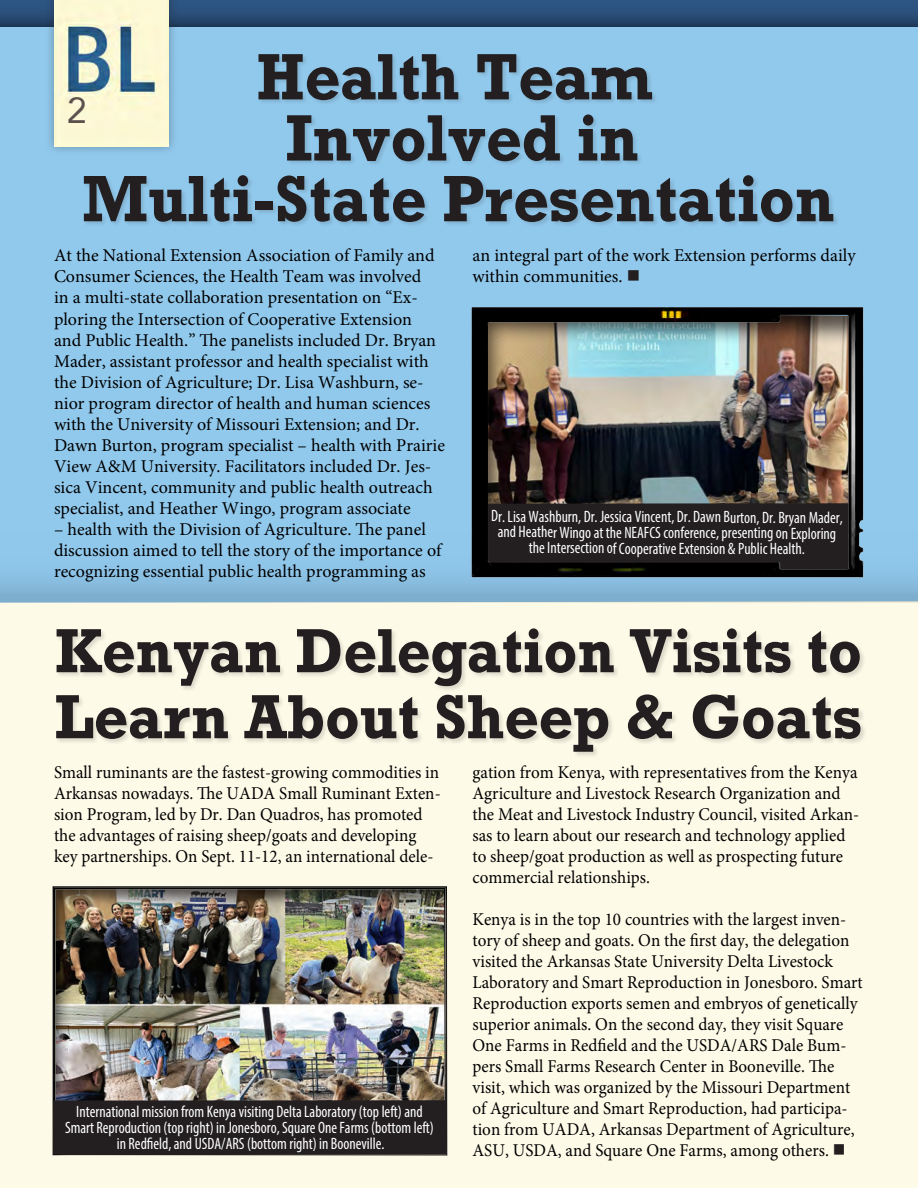
<style>
.page{position:relative;width:918px;height:1188px;background:#fdfae8}
.page>*{position:absolute;margin:0;border:0;box-sizing:border-box;transform-origin:0 0}
.t1{font:700 61.5px "Rockwell";color:#231f20;scale:.95 1}
.t2{font:700 58.5px/66px "Rockwell";color:#231f20;scale:.94 1}
.t3{font:36px "Avenir";color:#5d514e}
.t4{font:18px/21px "Minion Pro";color:#000;scale:.95 1}
.t5{font:18px/21px "Minion Pro";color:#000}
.t6{font:condensed 16.5px/15.8px "Myriad Pro";color:#fff;text-align:center;scale:.95 1}
.s1{color:#231f20}
</style>
<div class="page">
<div style="left:0;top:27px;width:918px;height:481px;background:#91c9ed"></div>
<svg style="left:0;top:508px;width:918px;height:95px;background:#8dc2e3"></svg>
<svg style="left:0;top:0;width:918px;height:27px;background:#284b74"></svg>
<div style="left:44px;top:0;width:135px;height:156px;background:#231f20;opacity:.35"></div>
<img style="left:54px;top:0;width:115px;height:147px">
<img style="left:447px;top:291px;width:439px;height:305px">
<div style="left:83px;top:174px;width:756px;height:54px;background:#231f20;opacity:.15"></div>
<div style="left:56px;top:628px;width:811px;height:130px;background:#231f20;opacity:.15"></div>
<div style="left:258px;top:53px;width:400px;height:53px;background:#231f20;opacity:.15"></div>
<div style="left:286px;top:113px;width:357px;height:54px;background:#231f20;opacity:.15"></div>
<img style="left:52px;top:886px;width:396px;height:270px">
<div style="left:53px;top:1100px;width:393px;height:54px;background:#231f20"></div>
<h3 class="t3" style="left:67px;top:82px;width:22px">2</h3>
<h1 class="t1" style="left:256px;top:37px;width:419px">Health Team</h1>
<h1 class="t1" style="left:286px;top:98px;width:373px">Involved in</h1>
<h1 class="t1" style="left:82px;top:159px;width:794px">Multi-State Presentation</h1>
<p class="t5" style="left:54px;top:245px;width:393px">At the National Extension Association of Family and Consumer Sciences, the Health Team was involved<br>in a multi-state collaboration presentation on “Ex&shy;ploring the Intersection of Cooperative Extension<br>and Public Health.” The panelists included Dr. Bryan Mader, assistant professor and health specialist with the Division of Agriculture; Dr. Lisa Washburn, se&shy;nior program director of health and human sciences with the University of Missouri Extension; and Dr.<br>Dawn Burton, program specialist – health with Prairie View A&amp;M University. Facilitators included Dr. Jes&shy;sica Vincent, community and public health outreach specialist, and Heather Wingo, program associate</p>
<p class="t5" style="left:54px;top:518px;width:389px">– health with the Division of Agriculture. The panel discussion aimed to tell the story of the importance of recognizing essential public health programming as</p>
<p class="t5" style="left:472px;top:245px;width:385px">an integral part of the work Extension performs daily within communities. <span class="s1">■</span></p>
<p class="t6" style="left:491px;top:509px;width:372px">Dr. Lisa Washburn, Dr. Jessica Vincent, Dr. Dawn Burton, Dr. Bryan Mader, and Heather Wingo at the NEAFCS conference, presenting on Exploring the Intersection of Cooperative Extension &amp; Public Health.</p>
<h2 class="t2" style="left:55px;top:617px;width:860px">Kenyan Delegation Visits to<br>Learn About Sheep &amp; Goats</h2>
<p class="t4" style="left:54px;top:762px;width:409px">Small ruminants are the fastest-growing commodities in Arkansas nowadays. The UADA Small Ruminant Exten&shy;sion Program, led by Dr. Dan Quadros, has promoted the advantages of raising sheep/goats and developing key partnerships. On Sept. 11-12, an international dele-</p>
<p class="t4" style="left:473px;top:762px;width:409px">gation from Kenya, with representatives from the Kenya Agriculture and Livestock Research Organization and the Meat and Livestock Industry Council, visited Arkan&shy;sas to learn about our research and technology applied to sheep/goat production as well as prospecting future commercial relationships.</p>
<p class="t4" style="left:473px;top:909px;width:412px">Kenya is in the top 10 countries with the largest inven&shy;tory of sheep and goats. On the first day, the delegation visited the Arkansas State University Delta Livestock Laboratory and Smart Reproduction in Jonesboro. Smart Reproduction exports semen and embryos of genetically superior animals. On the second day, they visit Square One Farms in Redfield and the USDA/ARS Dale Bum&shy;pers Small Farms Research Center in Booneville. The visit, which was organized by the Missouri Department of Agriculture and Smart Reproduction, had participa&shy;tion from UADA, Arkansas Department of Agriculture, ASU, USDA, and Square One Farms, among others. <span class="s1">■</span></p>
<p class="t6" style="left:65px;top:1104px;width:390px">International mission from Kenya visiting Delta Laboratory (top left) and<br>Smart Reproduction (top right) in Jonesboro, Square One Farms (bottom left) in Redfield, and USDA/ARS (bottom right) in Booneville.</p>
</div>
